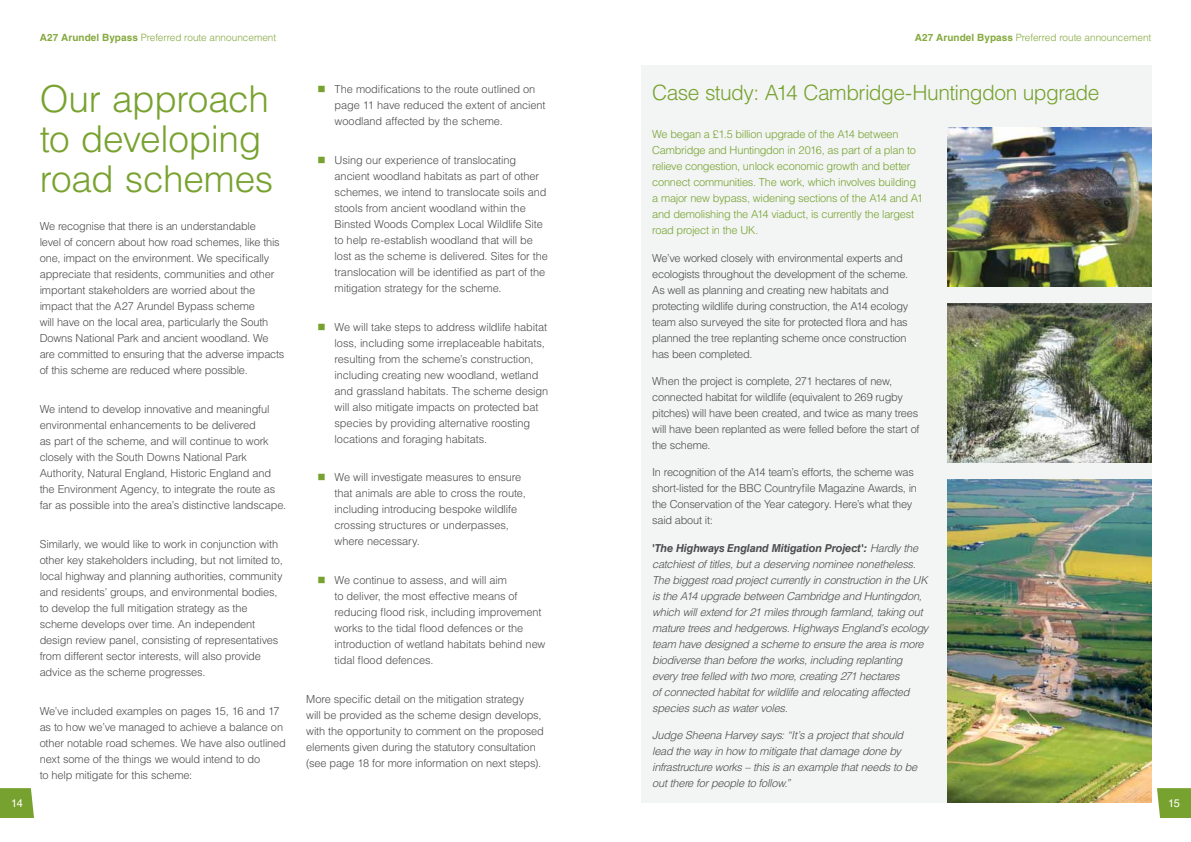
<style>
.page{position:relative;width:1191px;height:842px;background:#fff}
.page>*{position:absolute;margin:0;border:0;box-sizing:border-box;transform-origin:0 0}
.t1{font:300 37px/40px "Helvetica LT Std";letter-spacing:-.01em;color:#78a22f}
.t2{font:300 21px "Helvetica LT Std";letter-spacing:-.025em;color:#78a22f}
.t3{font:300 11px/16px "Helvetica LT Std";letter-spacing:-.015em;color:#4d4d4f}
.t4{font:italic 300 11px/16px "Helvetica LT Std";letter-spacing:-.025em;color:#4d4d4f}
.t5{font:300 11px/16px "Helvetica LT Std";letter-spacing:-.025em;color:#78a22f}
.t6{font:11px "Helvetica LT Std";color:#fff}
.t7{font:300 10px "Helvetica LT Std";color:#84a93e}
.s1{font-weight:700}
</style>
<div class="page">
<div style="left:641px;top:65px;width:510px;height:737px;background:#f2f5f4"></div>
<img style="left:947px;top:479px;width:204px;height:323px">
<img style="left:947px;top:128px;width:204px;height:158px">
<img style="left:947px;top:303px;width:204px;height:159px">
<svg style="left:1157px;top:788px;width:34px;height:30px"></svg>
<svg style="left:0;top:788px;width:34px;height:30px"></svg>
<p class="t7" style="left:40px;top:31px;width:238px"><span class="s1">A27 Arundel Bypass</span> Preferred route announcement</p>
<p class="t7" style="left:914px;top:31px;width:238px"><span class="s1">A27 Arundel Bypass</span> Preferred route announcement</p>
<h1 class="t1" style="left:40px;top:78px;width:235px">Our approach to developing road schemes</h1>
<p class="t3" style="left:40px;top:218px;width:246px">We recognise that there is an understandable<br>level of concern about how road schemes, like this one, impact on the environment. We specifically appreciate that residents, communities and other important stakeholders are worried about the impact that the A27 Arundel Bypass scheme<br>will have on the local area, particularly the South Downs National Park and ancient woodland. We are committed to ensuring that the adverse impacts of this scheme are reduced where possible.</p>
<p class="t3" style="left:40px;top:401px;width:248px">We intend to develop innovative and meaningful environmental enhancements to be delivered<br>as part of the scheme, and will continue to work closely with the South Downs National Park Authority, Natural England, Historic England and the Environment Agency, to integrate the route as far as possible into the area’s distinctive landscape.</p>
<p class="t3" style="left:40px;top:536px;width:245px">Similarly, we would like to work in conjunction with other key stakeholders including, but not limited to, local highway and planning authorities, community and residents’ groups, and environmental bodies, to develop the full mitigation strategy as the scheme develops over time. An independent design review panel, consisting of representatives from different sector interests, will also provide advice as the scheme progresses.</p>
<p class="t3" style="left:40px;top:702px;width:248px">We’ve included examples on pages 15, 16 and 17 as to how we’ve managed to achieve a balance on other notable road schemes. We have also outlined next some of the things we would intend to do<br>to help mitigate for this scheme:</p>
<p class="t3" style="left:334px;top:81px;width:212px">The modifications to the route outlined on page 11 have reduced the extent of ancient woodland affected by the scheme.</p>
<p class="t3" style="left:334px;top:152px;width:215px">Using our experience of translocating ancient woodland habitats as part of other schemes, we intend to translocate soils and stools from ancient woodland within the Binsted Woods Complex Local Wildlife Site to help re-establish woodland that will be lost as the scheme is delivered. Sites for the translocation will be identified as part of the mitigation strategy for the scheme.</p>
<p class="t3" style="left:334px;top:318px;width:215px">We will take steps to address wildlife habitat loss, including some irreplaceable habitats, resulting from the scheme’s construction, including creating new woodland, wetland and grassland habitats. The scheme design will also mitigate impacts on protected bat species by providing alternative roosting locations and foraging habitats.</p>
<p class="t3" style="left:334px;top:469px;width:193px">We will investigate measures to ensure that animals are able to cross the route, including introducing bespoke wildlife crossing structures or underpasses, where necessary.</p>
<p class="t3" style="left:334px;top:572px;width:212px">We continue to assess, and will aim<br>to deliver, the most effective means of reducing flood risk, including improvement works to the tidal flood defences or the introduction of wetland habitats behind new tidal flood defences.</p>
<p class="t3" style="left:306px;top:691px;width:239px">More specific detail on the mitigation strategy<br>will be provided as the scheme design develops, with the opportunity to comment on the proposed elements given during the statutory consultation (see page 18 for more information on next steps).</p>
<h2 class="t2" style="left:652px;top:80px;width:449px">Case study: A14 Cambridge-Huntingdon upgrade</h2>
<p class="t5" style="left:652px;top:126px;width:272px">We began a £1.5 billion upgrade of the A14 between Cambridge and Huntingdon in 2016, as part of a plan to relieve congestion, unlock economic growth and better connect communities. The work, which involves building a major new bypass, widening sections of the A14 and A1 and demolishing the A14 viaduct, is currently the largest road project in the UK.</p>
<p class="t3" style="left:652px;top:250px;width:258px">We’ve worked closely with environmental experts and ecologists throughout the development of the scheme.<br>As well as planning and creating new habitats and protecting wildlife during construction, the A14 ecology team also surveyed the site for protected flora and has planned the tree replanting scheme once construction has been completed.</p>
<p class="t3" style="left:652px;top:373px;width:269px">When the project is complete, 271 hectares of new, connected habitat for wildlife (equivalent to 269 rugby pitches) will have been created, and twice as many trees will have been replanted as were felled before the start of the scheme.</p>
<p class="t3" style="left:652px;top:464px;width:266px">In recognition of the A14 team’s efforts, the scheme was short-listed for the BBC Countryfile Magazine Awards, in the Conservation of the Year category. Here’s what they said about it:</p>
<p class="t4" style="left:652px;top:540px;width:278px"><span class="s1">'The Highways England Mitigation Project':</span> Hardly the catchiest of titles, but a deserving nominee nonetheless.<br>The biggest road project currently in construction in the UK is the A14 upgrade between Cambridge and Huntingdon, which will extend for 21 miles through farmland, taking out mature trees and hedgerows. Highways England’s ecology team have designed a scheme to ensure the area is more biodiverse than before the works, including replanting every tree felled with two more, creating 271 hectares<br>of connected habitat for wildlife and relocating affected species such as water voles.</p>
<p class="t4" style="left:652px;top:727px;width:267px">Judge Sheena Harvey says: “It’s a project that should lead the way in how to mitigate that damage done by infrastructure works – this is an example that needs to be out there for people to follow.”</p>
<p class="t6" style="left:11px;top:797px;width:13px">14</p>
<p class="t6" style="left:1168px;top:797px;width:13px">15</p>
</div>
